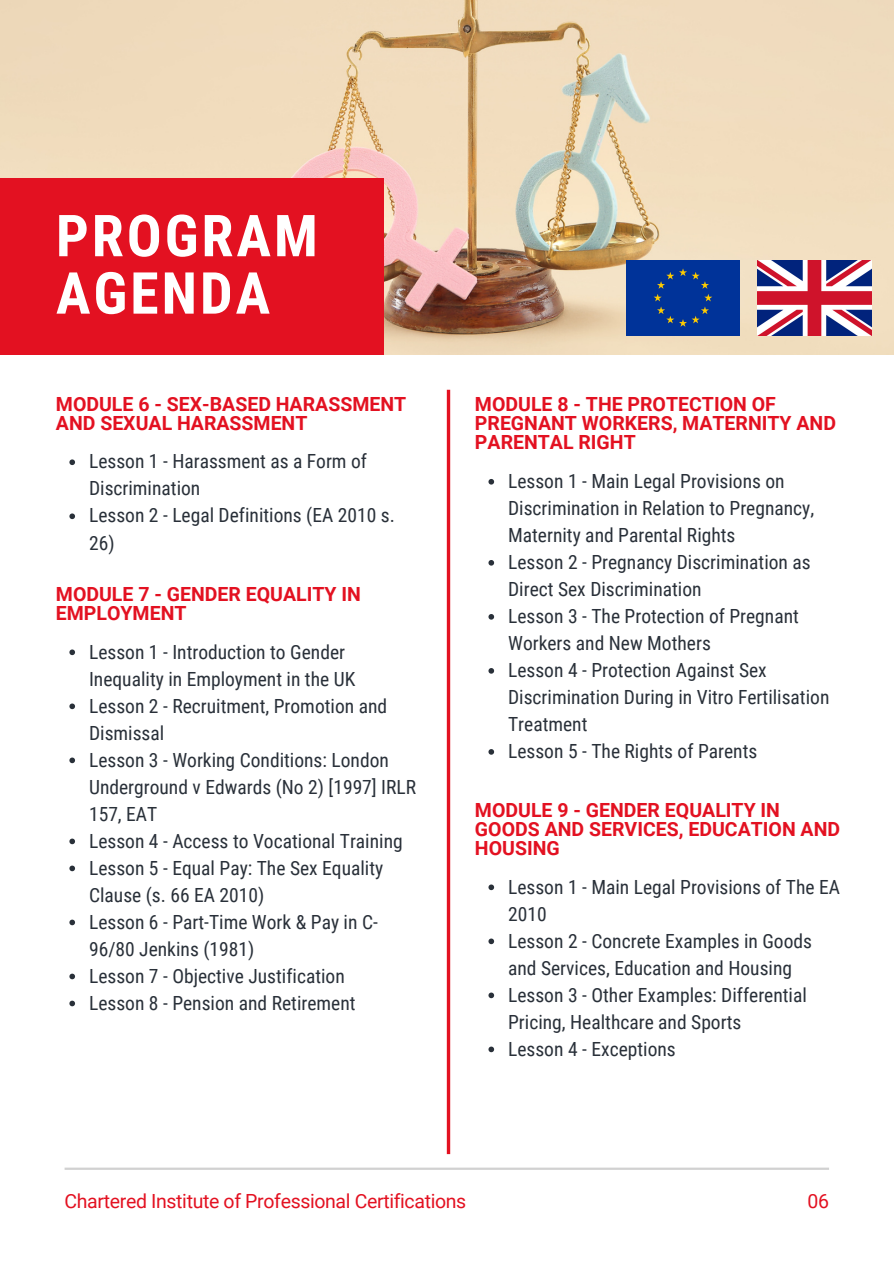
<style>
.page{position:relative;width:894px;height:1264px;background:#fff}
.page>*{position:absolute;margin:0;border:0;box-sizing:border-box;transform-origin:0 0}
.t1{font:700 57.9px/57.3px "Roboto Condensed";letter-spacing:.05em;color:#fff}
.t2{font:19.5px/27px "Roboto Condensed";color:#293039}
.t3{font:700 19.5px/19.2px "Roboto";color:#e31121}
.t4{font:19.5px "Roboto";letter-spacing:-.015em;color:#e31121}
</style>
<div class="page">
<hr style="left:65px;top:1167px;width:763px;height:2px;background:#d1d1d1">
<svg style="left:69px;top:459px;width:6px;height:6px"></svg>
<svg style="left:69px;top:513px;width:6px;height:6px"></svg>
<svg style="left:488px;top:479px;width:6px;height:5px"></svg>
<svg style="left:488px;top:560px;width:6px;height:5px"></svg>
<svg style="left:488px;top:614px;width:6px;height:5px"></svg>
<svg style="left:488px;top:668px;width:6px;height:5px"></svg>
<svg style="left:488px;top:749px;width:6px;height:5px"></svg>
<svg style="left:488px;top:884px;width:6px;height:6px"></svg>
<svg style="left:488px;top:938px;width:6px;height:6px"></svg>
<svg style="left:488px;top:992px;width:6px;height:6px"></svg>
<svg style="left:488px;top:1046px;width:6px;height:6px"></svg>
<svg style="left:446px;top:390px;width:4px;height:764px;background:#e8424e"></svg>
<img style="left:0;top:0;width:893px;height:355px">
<div style="left:0;top:178px;width:383px;height:176px;background:#e31121"></div>
<div style="left:626px;top:261px;width:113px;height:74px;background:#039"></div>
<img style="left:756px;top:261px;width:115px;height:74px">
<svg style="left:69px;top:649px;width:6px;height:6px"></svg>
<svg style="left:69px;top:703px;width:6px;height:6px"></svg>
<svg style="left:69px;top:757px;width:6px;height:6px"></svg>
<svg style="left:69px;top:838px;width:6px;height:6px"></svg>
<svg style="left:69px;top:865px;width:6px;height:6px"></svg>
<svg style="left:69px;top:919px;width:6px;height:6px"></svg>
<svg style="left:69px;top:973px;width:6px;height:6px"></svg>
<svg style="left:69px;top:1000px;width:6px;height:6px"></svg>
<h2 class="t1" style="left:56px;top:208px;width:263px">PROGRAM<br>AGENDA</h2>
<p class="t3" style="left:56px;top:395px;width:352px">MODULE 6 - SEX-BASED HARASSMENT<br>AND SEXUAL HARASSMENT</p>
<p class="t2" style="left:89px;top:448px;width:279px">Lesson 1 - Harassment as a Form of<br>Discrimination</p>
<h1 class="t2" style="left:89px;top:502px;width:307px">Lesson 2 - Legal Definitions (EA 2010 s.<br>26)</h1>
<p class="t3" style="left:56px;top:584px;width:306px">MODULE 7 - GENDER EQUALITY IN<br>EMPLOYMENT</p>
<p class="t2" style="left:89px;top:638px;width:268px">Lesson 1 - Introduction to Gender<br>Inequality in Employment in the UK</p>
<p class="t2" style="left:89px;top:692px;width:299px">Lesson 2 - Recruitment, Promotion and<br>Dismissal</p>
<p class="t2" style="left:89px;top:746px;width:328px">Lesson 3 - Working Conditions: London<br>Underground v Edwards (No 2) [1997] IRLR<br>157, EAT</p>
<h2 class="t2" style="left:89px;top:827px;width:315px">Lesson 4 - Access to Vocational Training</h2>
<p class="t2" style="left:89px;top:854px;width:296px">Lesson 5 - Equal Pay: The Sex Equality<br>Clause (s. 66 EA 2010)</p>
<p class="t2" style="left:89px;top:908px;width:290px">Lesson 6 - Part-Time Work &amp; Pay in C-<br>96/80 Jenkins (1981)</p>
<p class="t2" style="left:89px;top:962px;width:257px">Lesson 7 - Objective Justification</p>
<p class="t2" style="left:89px;top:989px;width:268px">Lesson 8 - Pension and Retirement</p>
<p class="t3" style="left:475px;top:395px;width:362px">MODULE 8 - THE PROTECTION OF<br>PREGNANT WORKERS, MATERNITY AND<br>PARENTAL RIGHT</p>
<p class="t2" style="left:508px;top:468px;width:307px">Lesson 1 - Main Legal Provisions on<br>Discrimination in Relation to Pregnancy,<br>Maternity and Parental Rights</p>
<p class="t2" style="left:508px;top:549px;width:304px">Lesson 2 - Pregnancy Discrimination as<br>Direct Sex Discrimination</p>
<h2 class="t2" style="left:508px;top:603px;width:292px">Lesson 3 - The Protection of Pregnant<br>Workers and New Mothers</h2>
<p class="t2" style="left:508px;top:657px;width:323px">Lesson 4 - Protection Against Sex<br>Discrimination During in Vitro Fertilisation<br>Treatment</p>
<p class="t2" style="left:508px;top:738px;width:250px">Lesson 5 - The Rights of Parents</p>
<p class="t3" style="left:475px;top:800px;width:366px">MODULE 9 - GENDER EQUALITY IN<br>GOODS AND SERVICES, EDUCATION AND<br>HOUSING</p>
<p class="t2" style="left:508px;top:873px;width:333px">Lesson 1 - Main Legal Provisions of The EA<br>2010</p>
<p class="t2" style="left:508px;top:927px;width:305px">Lesson 2 - Concrete Examples in Goods and Services, Education and Housing</p>
<p class="t2" style="left:508px;top:981px;width:300px">Lesson 3 - Other Examples: Differential<br>Pricing, Healthcare and Sports</p>
<p class="t2" style="left:508px;top:1035px;width:169px">Lesson 4 - Exceptions</p>
<p class="t4" style="left:65px;top:1189px;width:403px">Chartered Institute of Professional Certifications</p>
<h2 class="t4" style="left:807px;top:1189px;width:23px">06</h2>
</div>
